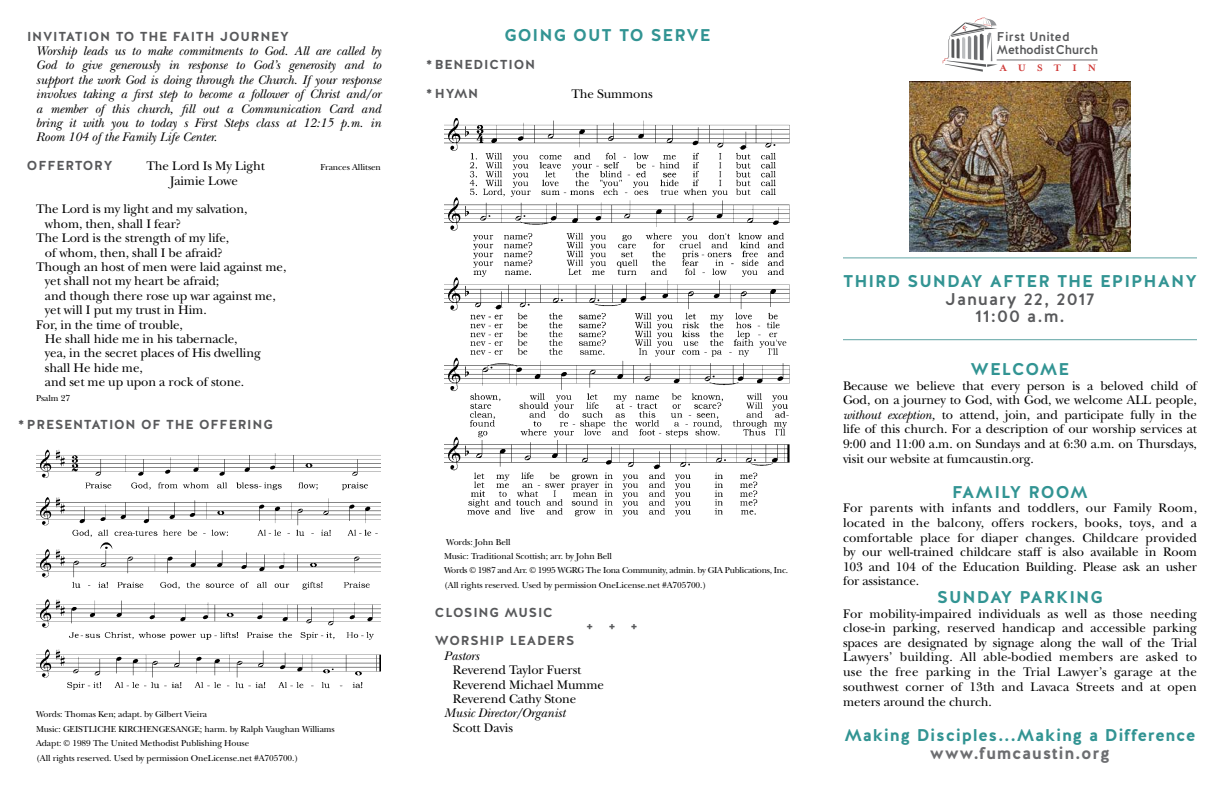
<style>
.page{position:relative;width:1224px;height:792px;background:#fff}
.page>*{position:absolute;margin:0;border:0;box-sizing:border-box;transform-origin:0 0}
.t1{font:700 17px "Halis R";letter-spacing:.05em;color:#329493}
.t2{font:500 17px/17.6px "Halis R";letter-spacing:.06em;color:#58595b;text-align:center}
.t3{font:700 17px "Halis R";letter-spacing:.04em;color:#6d6e71}
.t4{font:13px/14.6px "New Baskerville Std";letter-spacing:-.01em;color:#000;text-align:justify}
.t5{font:italic 13px/14.4px "New Baskerville Std";color:#000;text-align:justify}
.t6{font:700 13px "Halis R";letter-spacing:.06em;color:#58595b}
.t7{font:500 12.7px/13.5px "Halis R";letter-spacing:.005em;color:#58595b}
.t8{font:700 10.8px "Mrs Eaves";letter-spacing:1em;color:#cf3735;scale:1.04 1}
.t9{font:9px/14.4px "New Baskerville Std";letter-spacing:-.01em;color:#000}
.s1{font-style:italic}
</style>
<div class="page">
<hr style="left:997px;top:60px;width:100px;height:1px;background:#6d6e71">
<svg style="left:943px;top:18px;width:55px;height:54px"></svg>
<hr style="left:843px;top:257px;width:354px;height:1px;background:#5fa4a4">
<hr style="left:843px;top:339px;width:354px;height:1px;background:#5fa4a4">
<img style="left:36px;top:449px;width:345px;height:240px">
<img style="left:444px;top:118px;width:345px;height:398px">
<img style="left:909px;top:81px;width:222px;height:171px">
<p class="t6" style="left:27px;top:28px;width:264px">INVITATION TO THE FAITH JOURNEY</p>
<p class="t5" style="left:36px;top:44px;width:347px">Worship leads us to make commitments to God. All are called by God to give generously in response to God’s generosity and to support the work God is doing through the Church. If your response involves taking a first step to become a follower of Christ and/or a member of this church, fill out a Communication Card and bring it with you to today s First Steps class at 12:15 p.m. in Room 104 of the Family Life Center.</p>
<p class="t6" style="left:27px;top:157px;width:87px">OFFERTORY</p>
<p class="t4" style="left:146px;top:159px;width:120px">The Lord Is My Light</p>
<p class="t9" style="left:320px;top:160px;width:62px">Frances Allitsen</p>
<p class="t4" style="left:170px;top:173px;width:69px">Jaimie Lowe</p>
<p class="t4" style="left:36px;top:202px;width:213px">The Lord is my light and my salvation,</p>
<p class="t4" style="left:45px;top:216px;width:137px">whom, then, shall I fear?</p>
<p class="t4" style="left:36px;top:231px;width:195px">The Lord is the strength of my life,</p>
<p class="t4" style="left:45px;top:245px;width:179px">of whom, then, shall I be afraid?</p>
<p class="t4" style="left:36px;top:260px;width:252px">Though an host of men were laid against me,</p>
<p class="t4" style="left:45px;top:274px;width:176px">yet shall not my heart be afraid;</p>
<p class="t4" style="left:45px;top:288px;width:232px">and though there rose up war against me,</p>
<p class="t4" style="left:45px;top:303px;width:163px">yet will I put my trust in Him.</p>
<p class="t4" style="left:36px;top:317px;width:148px">For, in the time of trouble,</p>
<p class="t4" style="left:45px;top:332px;width:194px">He shall hide me in his tabernacle,</p>
<p class="t4" style="left:45px;top:346px;width:217px">yea, in the secret places of His dwelling</p>
<p class="t4" style="left:45px;top:360px;width:99px">shall He hide me,</p>
<p class="t4" style="left:45px;top:375px;width:201px">and set me up upon a rock of stone.</p>
<p class="t9" style="left:36px;top:391px;width:36px">Psalm 27</p>
<p class="t6" style="left:18px;top:416px;width:256px">* PRESENTATION OF THE OFFERING</p>
<p class="t9" style="left:36px;top:707px;width:300px">Words: Thomas Ken; adapt. by Gilbert Vieira<br>Music: GEISTLICHE KIRCHENGESANGE; harm. by Ralph Vaughan Williams Adapt: © 1989 The United Methodist Publishing House<br>(All rights reserved. Used by permission OneLicense.net #A705700.)</p>
<h1 class="t1" style="left:504px;top:24px;width:208px">GOING OUT TO SERVE</h1>
<p class="t6" style="left:426px;top:56px;width:111px">* BENEDICTION</p>
<p class="t6" style="left:426px;top:85px;width:54px">* HYMN</p>
<p class="t4" style="left:571px;top:87px;width:83px">The Summons</p>
<p class="t9" style="left:444px;top:535px;width:346px">Words: John Bell<br>Music: Traditional Scottish; arr. by John Bell<br>Words © 1987 and Arr. © 1995 WGRG The Iona Community, admin. by GIA Publications, Inc. (All rights reserved. Used by permission OneLicense.net #A705700.)</p>
<p class="t6" style="left:435px;top:604px;width:119px">CLOSING MUSIC</p>
<p class="t6" style="left:586px;top:618px;width:53px">+ + +</p>
<p class="t6" style="left:435px;top:632px;width:141px">WORSHIP LEADERS</p>
<p class="t5" style="left:444px;top:649px;width:37px">Pastors</p>
<p class="t4" style="left:453px;top:663px;width:153px;text-align:left">Reverend Taylor Fuerst<br>Reverend Michael Mumme<br>Reverend Cathy Stone</p>
<p class="t5" style="left:444px;top:706px;width:123px">Music Director/Organist</p>
<p class="t4" style="left:453px;top:720px;width:62px">Scott Davis</p>
<p class="t7" style="left:997px;top:30px;width:103px">First United<br>MethodistChurch</p>
<p class="t8" style="left:1000px;top:62px;width:94px">AUSTIN</p>
<h1 class="t1" style="left:843px;top:270px;width:355px">THIRD SUNDAY AFTER THE EPIPHANY</h1>
<h1 class="t2" style="left:945px;top:290px;width:151px">January 22, 2017<br>11:00 a.m.</h1>
<h1 class="t1" style="left:971px;top:358px;width:100px">WELCOME</h1>
<p class="t4" style="left:843px;top:378px;width:356px">Because we believe that every person is a beloved child of God, on a journey to God, with God, we welcome ALL people, <span class="s1">without exception,</span> to attend, join, and participate fully in the life of this church. For a description of our worship services at 9:00 and 11:00 a.m. on Sundays and at 6:30 a.m. on Thursdays, visit our website at fumcaustin.org.</p>
<h1 class="t1" style="left:952px;top:481px;width:137px">FAMILY ROOM</h1>
<p class="t4" style="left:843px;top:501px;width:356px">For parents with infants and toddlers, our Family Room, located in the balcony, offers rockers, books, toys, and a comfortable place for diaper changes. Childcare provided by our well-trained childcare staff is also available in Room 103 and 104 of the Education Building. Please ask an usher for assistance.</p>
<h1 class="t1" style="left:937px;top:586px;width:167px">SUNDAY PARKING</h1>
<p class="t4" style="left:843px;top:606px;width:356px">For mobility-impaired individuals as well as those needing close-in parking, reserved handicap and accessible parking spaces are designated by signage along the wall of the Trial Lawyers’ building. All able-bodied members are asked to use the free parking in the Trial Lawyer’s garage at the southwest corner of 13th and Lavaca Streets and at open meters around the church.</p>
<h1 class="t1" style="left:844px;top:725px;width:353px">Making Disciples...Making a Difference</h1>
<h1 class="t3" style="left:930px;top:742px;width:182px">www.fumcaustin.org</h1>
</div>
